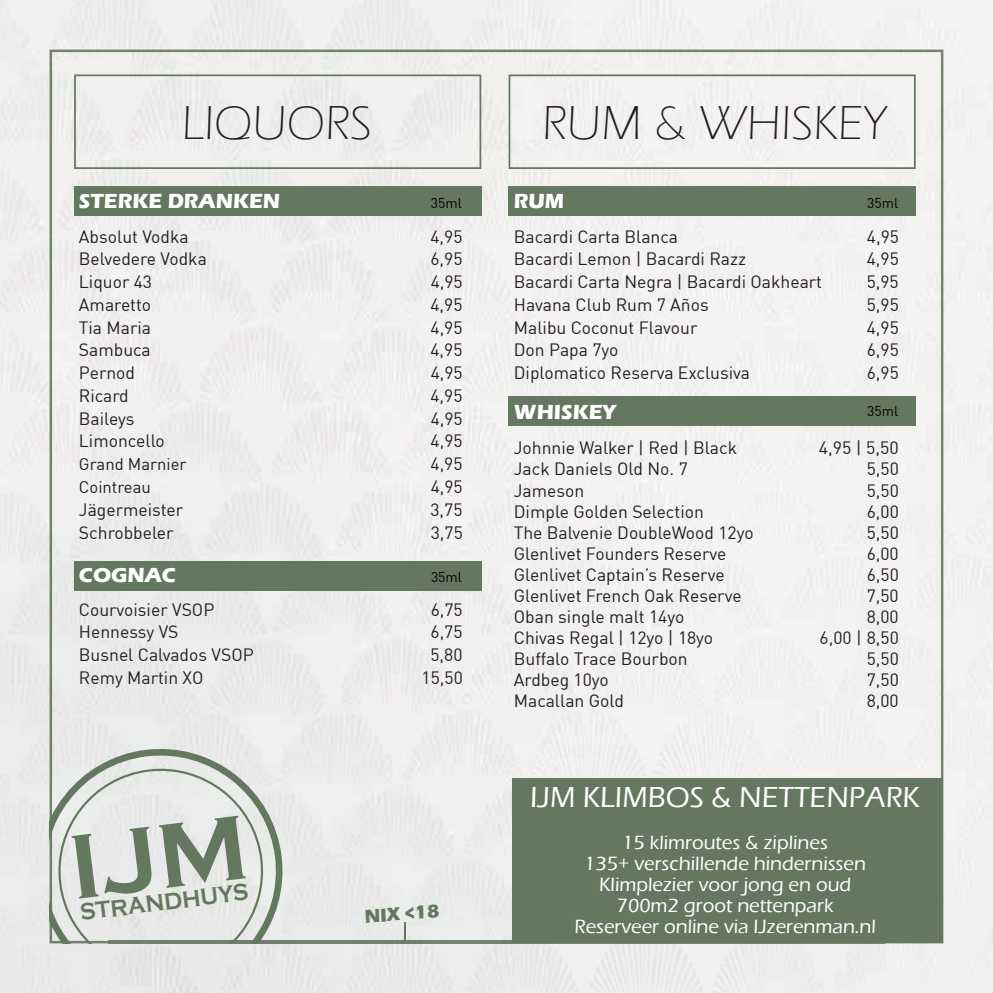
<style>
.page{position:relative;width:993px;height:993px;background:#fff}
.page>*{position:absolute;margin:0;border:0;box-sizing:border-box;transform-origin:0 0}
.t1{font:300 49px "Eras ITC";color:#231f20}
.t2{font:500 29.75px "Eras ITC";color:#fff}
.t3{font:700 23.97px "Copperplate Gothic";color:#64785f;scale:.9 1}
.t4{font:700 21px "Eras ITC";color:#fff}
.t5{font:500 19.78px/21px "Eras ITC";color:#fff;text-align:center}
.t6{font:700 19.25px "Eras ITC";color:#64785f}
.t7{font:17.5px "DIN";color:#231f20}
.t8{font:16.62px "DIN";color:#231f20}
.t9{font:14px "DIN";color:#000001}
.t10{font:14px "DIN";color:#000002}
</style>
<div class="page">
<div style="left:0;top:0;width:992px;height:992px;background:#f1f0ef"></div>
<img style="left:50px;top:50px;width:893px;height:59px">
<img style="left:50px;top:108px;width:59px;height:637px">
<div style="left:883px;top:108px;width:60px;height:670px;background:#f3f2f1"></div>
<img style="left:286px;top:940px;width:226px;height:3px">
<div style="left:508px;top:396px;width:407px;height:30px;background:#64785f"></div>
<div style="left:508px;top:186px;width:407px;height:30px;background:#64785f"></div>
<svg style="left:74px;top:74px;width:407px;height:95px"></svg>
<div style="left:74px;top:186px;width:407px;height:30px;background:#64785f"></div>
<div style="left:74px;top:561px;width:407px;height:29px;background:#64785f"></div>
<div style="left:508px;top:74px;width:407px;height:95px;background:#f3f2f1"></div>
<svg style="left:50px;top:745px;width:236px;height:198px"></svg>
<svg style="left:53px;top:763px;width:215px;height:180px"></svg>
<hr style="left:404px;top:921px;width:2px;height:20px;background:#64785f">
<div style="left:512px;top:778px;width:431px;height:165px;background:#64785f"></div>
<h1 class="t1" style="left:182px;top:95px;width:191px">LIQUORS</h1>
<p class="t4" style="left:79px;top:188px;width:203px">STERKE DRANKEN</p>
<p class="t10" style="left:430px;top:194px;width:33px">35ml</p>
<p class="t7" style="left:79px;top:225px;width:111px">Absolut Vodka</p>
<p class="t7" style="left:430px;top:225px;width:34px">4,95</p>
<p class="t7" style="left:79px;top:248px;width:129px">Belvedere Vodka</p>
<p class="t7" style="left:430px;top:248px;width:34px">6,95</p>
<p class="t7" style="left:79px;top:271px;width:75px">Liquor 43</p>
<p class="t7" style="left:430px;top:271px;width:34px">4,95</p>
<p class="t7" style="left:79px;top:293px;width:74px">Amaretto</p>
<p class="t7" style="left:430px;top:293px;width:34px">4,95</p>
<p class="t7" style="left:79px;top:316px;width:74px">Tia Maria</p>
<p class="t7" style="left:430px;top:316px;width:34px">4,95</p>
<p class="t7" style="left:79px;top:339px;width:73px">Sambuca</p>
<p class="t7" style="left:430px;top:339px;width:34px">4,95</p>
<p class="t7" style="left:79px;top:362px;width:58px">Pernod</p>
<p class="t7" style="left:430px;top:362px;width:34px">4,95</p>
<p class="t7" style="left:79px;top:384px;width:51px">Ricard</p>
<p class="t7" style="left:430px;top:384px;width:34px">4,95</p>
<p class="t7" style="left:79px;top:407px;width:57px">Baileys</p>
<p class="t7" style="left:430px;top:407px;width:34px">4,95</p>
<p class="t7" style="left:79px;top:430px;width:87px">Limoncello</p>
<p class="t7" style="left:430px;top:430px;width:34px">4,95</p>
<p class="t8" style="left:79px;top:453px;width:109px">Grand Marnier</p>
<p class="t7" style="left:430px;top:453px;width:34px">4,95</p>
<p class="t8" style="left:79px;top:476px;width:73px">Cointreau</p>
<p class="t7" style="left:430px;top:475px;width:34px">4,95</p>
<p class="t7" style="left:79px;top:498px;width:106px">Jägermeister</p>
<p class="t7" style="left:430px;top:498px;width:34px">3,75</p>
<p class="t7" style="left:79px;top:521px;width:96px">Schrobbeler</p>
<p class="t7" style="left:430px;top:521px;width:34px">3,75</p>
<p class="t4" style="left:79px;top:563px;width:99px">COGNAC</p>
<p class="t9" style="left:431px;top:568px;width:33px">35ml</p>
<p class="t7" style="left:79px;top:598px;width:137px">Courvoisier VSOP</p>
<p class="t7" style="left:430px;top:598px;width:34px">6,75</p>
<p class="t7" style="left:79px;top:621px;width:101px">Hennessy VS</p>
<p class="t7" style="left:430px;top:621px;width:34px">6,75</p>
<p class="t7" style="left:79px;top:643px;width:176px">Busnel Calvados VSOP</p>
<p class="t7" style="left:430px;top:643px;width:34px">5,80</p>
<p class="t7" style="left:79px;top:666px;width:126px">Remy Martin XO</p>
<p class="t7" style="left:421px;top:666px;width:43px">15,50</p>
<h3 class="t3" style="left:78px;top:898px;width:190px;rotate:-7deg">STRANDHUYS</h3>
<p class="t6" style="left:363px;top:905px;width:77px;rotate:-5deg">NIX &lt;18</p>
<h1 class="t1" style="left:542px;top:95px;width:346px">RUM &amp; WHISKEY</h1>
<p class="t4" style="left:513px;top:188px;width:52px">RUM</p>
<p class="t9" style="left:866px;top:194px;width:33px">35ml</p>
<p class="t7" style="left:513px;top:225px;width:166px">Bacardi Carta Blanca</p>
<p class="t7" style="left:866px;top:225px;width:34px">4,95</p>
<p class="t7" style="left:513px;top:248px;width:234px">Bacardi Lemon | Bacardi Razz</p>
<p class="t7" style="left:866px;top:248px;width:34px">4,95</p>
<p class="t7" style="left:513px;top:271px;width:309px">Bacardi Carta Negra | Bacardi Oakheart</p>
<p class="t7" style="left:866px;top:271px;width:34px">5,95</p>
<p class="t7" style="left:513px;top:293px;width:196px">Havana Club Rum 7 Años</p>
<p class="t7" style="left:866px;top:293px;width:34px">5,95</p>
<p class="t7" style="left:513px;top:316px;width:185px">Malibu Coconut Flavour</p>
<p class="t7" style="left:866px;top:316px;width:34px">4,95</p>
<p class="t7" style="left:513px;top:339px;width:106px">Don Papa 7yo</p>
<p class="t7" style="left:866px;top:339px;width:34px">6,95</p>
<p class="t7" style="left:513px;top:362px;width:238px">Diplomatico Reserva Exclusiva</p>
<p class="t7" style="left:866px;top:362px;width:34px">6,95</p>
<p class="t4" style="left:513px;top:400px;width:104px">WHISKEY</p>
<p class="t9" style="left:866px;top:402px;width:33px">35ml</p>
<p class="t7" style="left:513px;top:437px;width:225px">Johnnie Walker | Red | Black</p>
<p class="t7" style="left:818px;top:437px;width:82px">4,95 | 5,50</p>
<p class="t7" style="left:513px;top:458px;width:175px">Jack Daniels Old No. 7</p>
<p class="t7" style="left:866px;top:458px;width:34px">5,50</p>
<p class="t7" style="left:513px;top:479px;width:72px">Jameson</p>
<p class="t7" style="left:866px;top:479px;width:34px">5,50</p>
<p class="t7" style="left:513px;top:500px;width:191px">Dimple Golden Selection</p>
<p class="t7" style="left:866px;top:500px;width:34px">6,00</p>
<p class="t7" style="left:513px;top:521px;width:241px">The Balvenie DoubleWood 12yo</p>
<p class="t7" style="left:866px;top:521px;width:34px">5,50</p>
<p class="t7" style="left:513px;top:542px;width:214px">Glenlivet Founders Reserve</p>
<p class="t7" style="left:866px;top:542px;width:34px">6,00</p>
<p class="t7" style="left:513px;top:563px;width:212px">Glenlivet Captain’s Reserve</p>
<p class="t7" style="left:866px;top:563px;width:34px">6,50</p>
<p class="t7" style="left:513px;top:584px;width:229px">Glenlivet French Oak Reserve</p>
<p class="t7" style="left:866px;top:584px;width:34px">7,50</p>
<p class="t7" style="left:513px;top:605px;width:172px">Oban single malt 14yo</p>
<p class="t7" style="left:866px;top:605px;width:34px">8,00</p>
<p class="t7" style="left:513px;top:626px;width:201px">Chivas Regal | 12yo | 18yo</p>
<p class="t7" style="left:819px;top:626px;width:81px">6,00 | 8,50</p>
<p class="t7" style="left:513px;top:647px;width:175px">Buffalo Trace Bourbon</p>
<p class="t7" style="left:866px;top:647px;width:34px">5,50</p>
<p class="t7" style="left:513px;top:668px;width:96px">Ardbeg 10yo</p>
<p class="t7" style="left:866px;top:668px;width:34px">7,50</p>
<p class="t7" style="left:513px;top:689px;width:112px">Macallan Gold</p>
<p class="t7" style="left:866px;top:689px;width:34px">8,00</p>
<h2 class="t2" style="left:530px;top:780px;width:391px">IJM KLIMBOS &amp; NETTENPARK</h2>
<p class="t5" style="left:574px;top:832px;width:303px">15 klimroutes &amp; ziplines<br>135+ verschillende hindernissen<br>Klimplezier voor jong en oud<br>700m2 groot nettenpark<br>Reserveer online via IJzerenman.nl</p>
</div>
